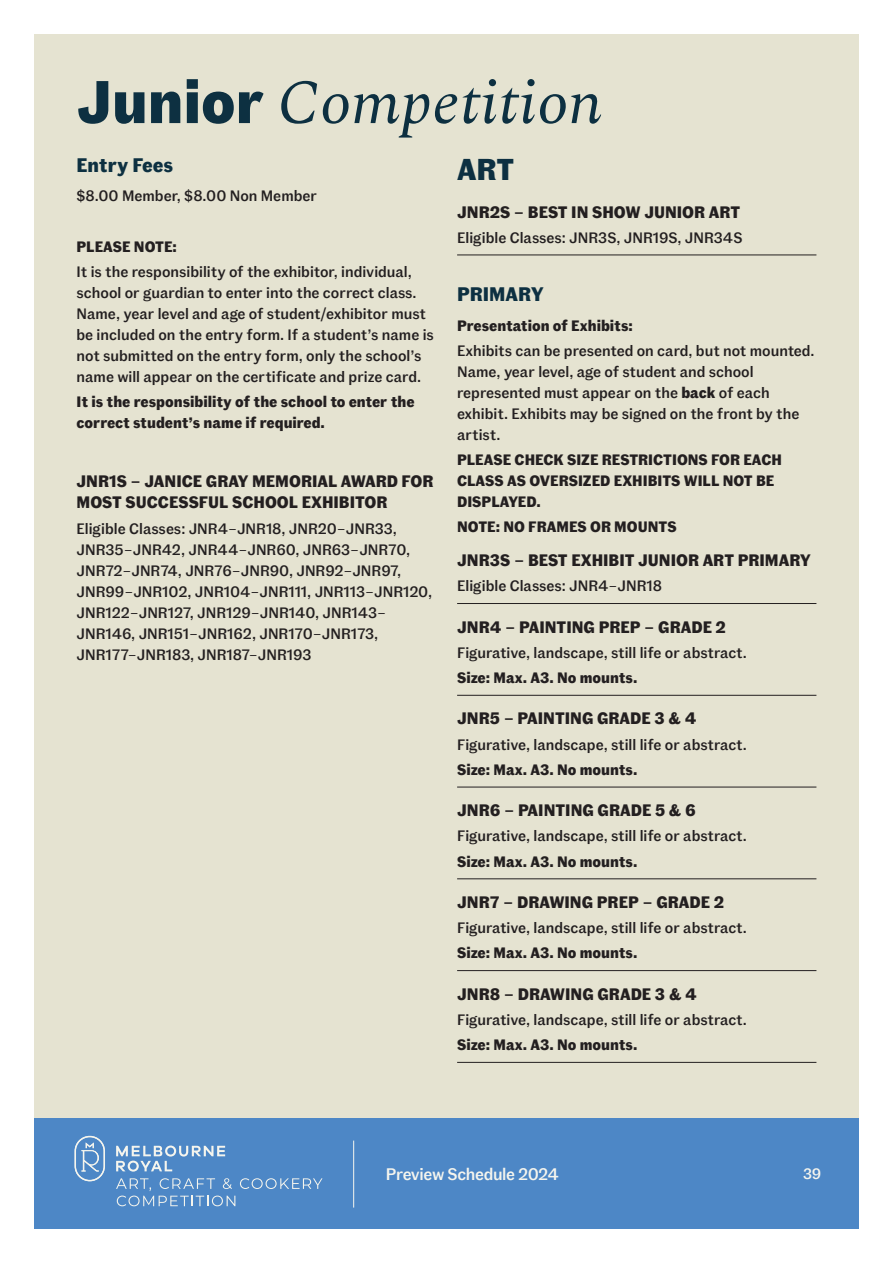
<style>
.page{position:relative;width:893px;height:1263px;background:#fff}
.page>*{position:absolute;margin:0;border:0;box-sizing:border-box;transform-origin:0 0}
.t1{font:italic 63px "Spectral";color:#0d3041}
.t2{font:700 30px "Fann Grotesque Pro";color:#0d3041}
.t3{font:700 19.5px "Fann Grotesque Pro";color:#0d3041}
.t4{font:500 16.65px "Fann Grotesque Pro";letter-spacing:-.02em;color:#f5f5ee}
.t5{font:700 16.5px/21px "Fann Grotesque Pro";color:#231f20}
.t6{font:500 15px/21px "Fann Grotesque Pro";color:#231f20}
.t7{font:700 15px/21px "Fann Grotesque Pro";color:#231f20}
.t8{font:500 15px "Fann Grotesque Pro";color:#f5f5ee}
.s1{font-family:"Fann Grotesque Pro";font-weight:700;font-style:normal;font-size:60px}
.s2{font-weight:700}
</style>
<div class="page">
<div style="left:34px;top:34px;width:825px;height:1084px;background:#e5e3d1"></div>
<div style="left:34px;top:1118px;width:825px;height:111px;background:#4d87c6"></div>
<hr style="left:353px;top:1140px;width:1px;height:67px;background:#f5f5ee">
<svg style="left:75px;top:1136px;width:30px;height:45px"></svg>
<svg style="left:116px;top:1145px;width:109px;height:26px"></svg>
<svg style="left:116px;top:1178px;width:206px;height:28px"></svg>
<hr style="left:457px;top:255px;width:359px;height:1px;background:#231f20">
<hr style="left:457px;top:603px;width:359px;height:1px;background:#231f20">
<hr style="left:457px;top:695px;width:359px;height:1px;background:#231f20">
<hr style="left:457px;top:787px;width:359px;height:1px;background:#231f20">
<hr style="left:457px;top:878px;width:359px;height:1px;background:#231f20">
<hr style="left:457px;top:970px;width:359px;height:1px;background:#231f20">
<hr style="left:457px;top:1062px;width:359px;height:1px;background:#231f20">
<h1 class="t1" style="left:77px;top:56px;width:527px"><span class="s1">Junior</span> Competition</h1>
<h3 class="t3" style="left:77px;top:153px;width:98px">Entry Fees</h3>
<p class="t6" style="left:77px;top:186px;width:242px">$8.00 Member, $8.00 Non Member</p>
<p class="t7" style="left:77px;top:237px;width:102px">PLEASE NOTE:</p>
<p class="t6" style="left:77px;top:262px;width:359px">It is the responsibility of the exhibitor, individual, school or guardian to enter into the correct class.<br>Name, year level and age of student/exhibitor must be included on the entry form. If a student’s name is not submitted on the entry form, only the school’s name will appear on the certificate and prize card.</p>
<p class="t7" style="left:77px;top:392px;width:340px">It is the responsibility of the school to enter the correct student’s name if required.</p>
<p class="t5" style="left:77px;top:472px;width:358px">JNR1S – JANICE GRAY MEMORIAL AWARD FOR<br>MOST SUCCESSFUL SCHOOL EXHIBITOR</p>
<p class="t6" style="left:77px;top:518px;width:357px">Eligible Classes: JNR4–JNR18, JNR20–JNR33, JNR35–JNR42, JNR44–JNR60, JNR63–JNR70, JNR72–JNR74, JNR76–JNR90, JNR92–JNR97, JNR99–JNR102, JNR104–JNR111, JNR113–JNR120, JNR122–JNR127, JNR129–JNR140, JNR143– JNR146, JNR151–JNR162, JNR170–JNR173, JNR177–JNR183, JNR187–JNR193</p>
<h2 class="t2" style="left:457px;top:151px;width:59px">ART</h2>
<p class="t5" style="left:457px;top:202px;width:285px">JNR2S – BEST IN SHOW JUNIOR ART</p>
<p class="t6" style="left:457px;top:227px;width:287px">Eligible Classes: JNR3S, JNR19S, JNR34S</p>
<h3 class="t3" style="left:457px;top:283px;width:88px">PRIMARY</h3>
<p class="t7" style="left:457px;top:316px;width:177px">Presentation of Exhibits:</p>
<p class="t6" style="left:457px;top:340px;width:359px">Exhibits can be presented on card, but not mounted.<br>Name, year level, age of student and school represented must appear on the <span class="s2">back</span> of each exhibit. Exhibits may be signed on the front by the artist.</p>
<p class="t7" style="left:457px;top:450px;width:326px">PLEASE CHECK SIZE RESTRICTIONS FOR EACH<br>CLASS AS OVERSIZED EXHIBITS WILL NOT BE<br>DISPLAYED.</p>
<p class="t7" style="left:457px;top:517px;width:221px">NOTE: NO FRAMES OR MOUNTS</p>
<p class="t5" style="left:457px;top:551px;width:355px">JNR3S – BEST EXHIBIT JUNIOR ART PRIMARY</p>
<p class="t6" style="left:457px;top:576px;width:207px">Eligible Classes: JNR4–JNR18</p>
<p class="t5" style="left:457px;top:617px;width:271px">JNR4 – PAINTING PREP – GRADE 2</p>
<p class="t6" style="left:457px;top:643px;width:291px">Figurative, landscape, still life or abstract.</p>
<p class="t7" style="left:457px;top:668px;width:182px">Size: Max. A3. No mounts.</p>
<p class="t5" style="left:457px;top:709px;width:241px">JNR5 – PAINTING GRADE 3 &amp; 4</p>
<p class="t6" style="left:457px;top:734px;width:291px">Figurative, landscape, still life or abstract.</p>
<p class="t7" style="left:457px;top:760px;width:182px">Size: Max. A3. No mounts.</p>
<p class="t5" style="left:457px;top:801px;width:240px">JNR6 – PAINTING GRADE 5 &amp; 6</p>
<p class="t6" style="left:457px;top:826px;width:291px">Figurative, landscape, still life or abstract.</p>
<p class="t7" style="left:457px;top:852px;width:182px">Size: Max. A3. No mounts.</p>
<p class="t5" style="left:457px;top:892px;width:269px">JNR7 – DRAWING PREP – GRADE 2</p>
<p class="t6" style="left:457px;top:918px;width:291px">Figurative, landscape, still life or abstract.</p>
<p class="t7" style="left:457px;top:943px;width:182px">Size: Max. A3. No mounts.</p>
<p class="t5" style="left:457px;top:984px;width:242px">JNR8 – DRAWING GRADE 3 &amp; 4</p>
<p class="t6" style="left:457px;top:1010px;width:291px">Figurative, landscape, still life or abstract.</p>
<p class="t7" style="left:457px;top:1035px;width:182px">Size: Max. A3. No mounts.</p>
<p class="t4" style="left:386px;top:1164px;width:175px">Preview Schedule 2024</p>
<p class="t8" style="left:803px;top:1165px;width:20px">39</p>
</div>
